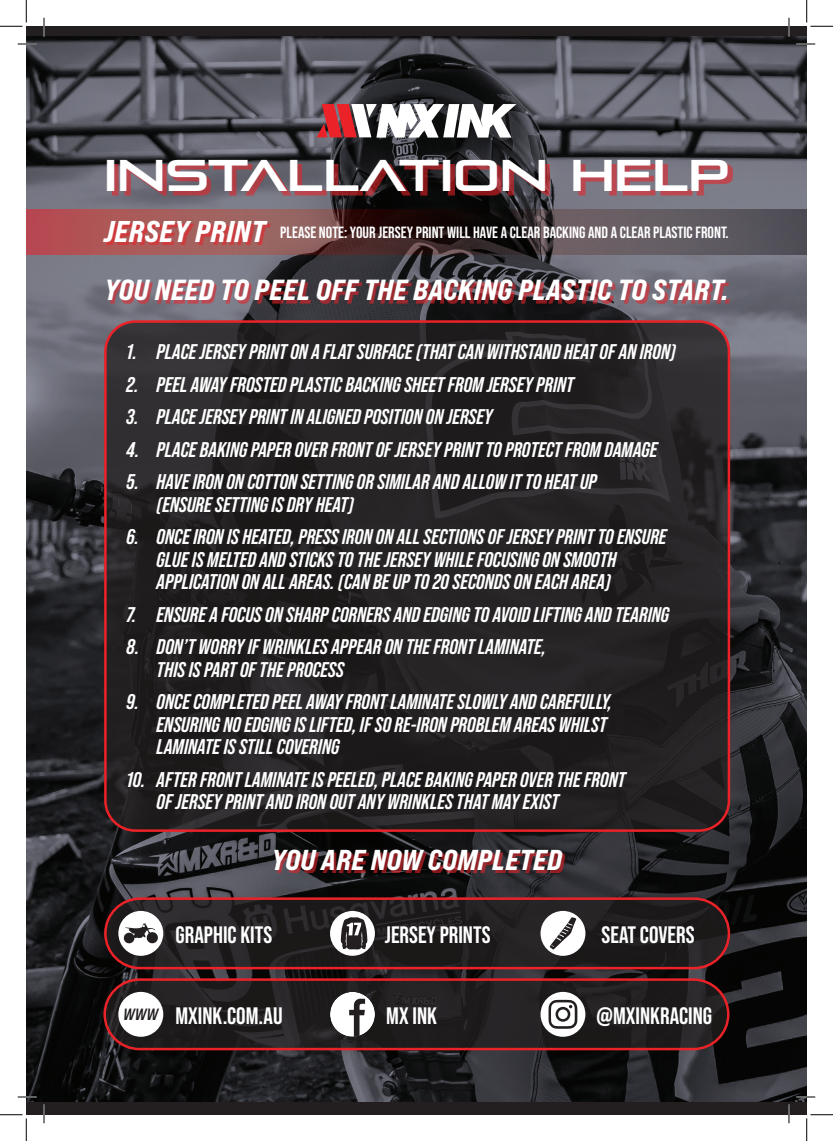
<style>
.page{position:relative;width:833px;height:1141px;background:#fff}
.page>*{position:absolute;margin:0;border:0;box-sizing:border-box;transform-origin:0 0}
.t1{font:700 44.12px "Pirulen Rg";letter-spacing:.01em;color:#fff}
.Header2{font:30px "Bebas Neue Pro Exp Eb It";letter-spacing:.01em;color:#fff}
.Header2-2{font:29.12px "Bebas Neue Pro Exp Eb It";letter-spacing:.01em;color:#fff}
.Header2-3{font:28.75px "Bebas Neue Pro Exp Eb It";letter-spacing:.01em;color:#fff}
.Sub_head{font:700 23.75px "Bebas Neue Pro";color:#fff}
.t2{font:italic 700 21.25px/22.5px "Bebas Neue Pro";color:#fff}
.body{font:16.38px "Bebas Neue Pro Exp Bd It";color:#231f20}
.banner_sub_head{font:700 16.25px "Bebas Neue Pro";color:#fff}
</style>
<div class="page">
<div style="left:26px;top:26px;width:780px;height:1088px;background:#231f20"></div>
<img style="left:26px;top:36px;width:780px;height:1065px">
<svg style="left:26px;top:210px;width:780px;height:45px;background:#654548"></svg>
<div style="left:105px;top:979px;width:622px;height:69px;background:#231f20;border-radius:35px"></div>
<div style="left:103px;top:978px;width:626px;height:72px;border:2px solid #eb2228;border-radius:35px"></div>
<svg style="left:105px;top:898px;width:623px;height:70px"></svg>
<div style="left:104px;top:897px;width:625px;height:72px;border:2px solid #eb2228;border-radius:35px"></div>
<svg style="left:105px;top:321px;width:623px;height:509px"></svg>
<svg style="left:330px;top:991px;width:45px;height:45px"></svg>
<div style="left:106px;top:223px;width:164px;height:22px;background:#eb2228;opacity:.7"></div>
<div style="left:110px;top:282px;width:618px;height:21px;background:#eb2228;opacity:.7"></div>
<div style="left:276px;top:851px;width:288px;height:21px;background:#eb2228;opacity:.7"></div>
<div style="left:540px;top:910px;width:45px;height:45px;background:#fff;border-radius:50%"></div>
<div style="left:330px;top:910px;width:44px;height:45px;background:#fff;border-radius:50%"></div>
<div style="left:118px;top:910px;width:45px;height:45px;background:#fff;border-radius:50%"></div>
<svg style="left:340px;top:917px;width:27px;height:32px"></svg>
<svg style="left:124px;top:923px;width:34px;height:20px"></svg>
<svg style="left:549px;top:917px;width:27px;height:32px"></svg>
<div style="left:540px;top:991px;width:45px;height:45px;background:#fff;border-radius:50%"></div>
<svg style="left:548px;top:999px;width:29px;height:29px"></svg>
<div style="left:118px;top:991px;width:45px;height:45px;background:#fff;border-radius:50%"></div>
<svg style="left:316px;top:104px;width:200px;height:34px;background:#b79da0"></svg>
<div style="left:112px;top:164px;width:620px;height:31px;background:#eb2228;opacity:.7"></div>
<svg style="left:18px;top:43px;width:18px;height:2px"></svg>
<svg style="left:796px;top:43px;width:18px;height:2px"></svg>
<svg style="left:18px;top:1096px;width:18px;height:1px"></svg>
<svg style="left:796px;top:1096px;width:18px;height:1px"></svg>
<svg style="left:43px;top:18px;width:2px;height:18px"></svg>
<svg style="left:43px;top:1104px;width:2px;height:19px"></svg>
<svg style="left:788px;top:18px;width:1px;height:18px"></svg>
<svg style="left:787px;top:1104px;width:2px;height:19px"></svg>
<svg style="left:0;top:0;width:27px;height:27px"></svg>
<svg style="left:0;top:1114px;width:27px;height:26px"></svg>
<svg style="left:806px;top:0;width:26px;height:27px"></svg>
<svg style="left:806px;top:1114px;width:26px;height:26px"></svg>
<p class="t1" style="left:104px;top:148px;width:626px">INSTALLATION HELP</p>
<p class="Header2" style="left:104px;top:213px;width:163px">JERSEY PRINT</p>
<p class="Header2-2" style="left:104px;top:272px;width:626px">YOU NEED TO PEEL OFF THE BACKING PLASTIC TO START.</p>
<p class="banner_sub_head" style="left:280px;top:223px;width:450px">PLEASE NOTE: YOUR JERSEY PRINT WILL HAVE A CLEAR BACKING AND A CLEAR PLASTIC FRONT.</p>
<p class="t2" style="left:126px;top:340px;width:550px">1. PLACE JERSEY PRINT ON A FLAT SURFACE (THAT CAN WITHSTAND HEAT OF AN IRON)</p>
<p class="t2" style="left:126px;top:372px;width:448px">2. PEEL AWAY FROSTED PLASTIC BACKING SHEET FROM JERSEY PRINT</p>
<p class="t2" style="left:126px;top:405px;width:367px">3. PLACE JERSEY PRINT IN ALIGNED POSITION ON JERSEY</p>
<p class="t2" style="left:126px;top:437px;width:532px">4. PLACE BAKING PAPER OVER FRONT OF JERSEY PRINT TO PROTECT FROM DAMAGE</p>
<p class="t2" style="left:156px;top:470px;width:441px;text-indent:-30px">5. HAVE IRON ON COTTON SETTING OR SIMILAR AND ALLOW IT TO HEAT UP (ENSURE SETTING IS DRY HEAT)</p>
<p class="t2" style="left:156px;top:525px;width:511px;text-indent:-30px">6. ONCE IRON IS HEATED, PRESS IRON ON ALL SECTIONS OF JERSEY PRINT TO ENSURE<br>GLUE IS MELTED AND STICKS TO THE JERSEY WHILE FOCUSING ON SMOOTH<br>APPLICATION ON ALL AREAS. (CAN BE UP TO 20 SECONDS ON EACH AREA)</p>
<p class="t2" style="left:126px;top:602px;width:544px">7. ENSURE A FOCUS ON SHARP CORNERS AND EDGING TO AVOID LIFTING AND TEARING</p>
<p class="t2" style="left:156px;top:635px;width:391px;text-indent:-30px">8. DON’T WORRY IF WRINKLES APPEAR ON THE FRONT LAMINATE,<br>THIS IS PART OF THE PROCESS</p>
<p class="t2" style="left:156px;top:690px;width:457px;text-indent:-30px">9. ONCE COMPLETED PEEL AWAY FRONT LAMINATE SLOWLY AND CAREFULLY,<br>ENSURING NO EDGING IS LIFTED, IF SO RE-IRON PROBLEM AREAS WHILST<br>LAMINATE IS STILL COVERING</p>
<p class="t2" style="left:156px;top:767px;width:470px;text-indent:-30px">10. AFTER FRONT LAMINATE IS PEELED, PLACE BAKING PAPER OVER THE FRONT<br>OF JERSEY PRINT AND IRON OUT ANY WRINKLES THAT MAY EXIST</p>
<p class="Header2-3" style="left:271px;top:841px;width:292px">YOU ARE NOW COMPLETED</p>
<p class="Sub_head" style="left:175px;top:920px;width:98px">GRAPHIC KITS</p>
<p class="Sub_head" style="left:601px;top:920px;width:94px">SEAT COVERS</p>
<p class="Sub_head" style="left:384px;top:920px;width:107px">JERSEY PRINTS</p>
<p class="body" style="left:123px;top:1003px;width:36px">WWW</p>
<p class="Sub_head" style="left:175px;top:1001px;width:108px">MXINK.COM.AU</p>
<p class="Sub_head" style="left:386px;top:1001px;width:52px">MX INK</p>
<p class="Sub_head" style="left:596px;top:1001px;width:117px">@MXINKRACING</p>
</div>
